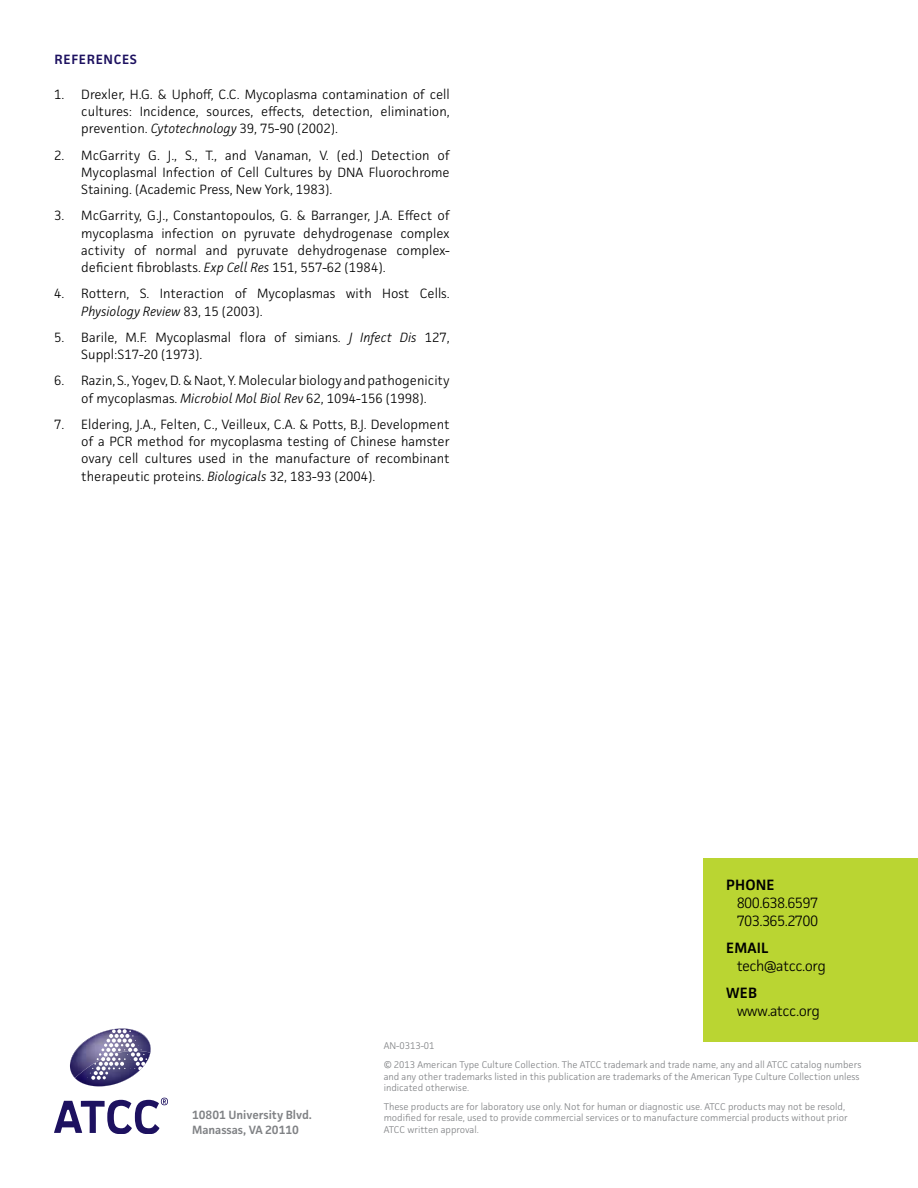
<style>
.page{position:relative;width:918px;height:1188px;background:#fff}
.page>*{position:absolute;margin:0;border:0;box-sizing:border-box;transform-origin:0 0}
.t1{font:300 15px/18px "Facit";letter-spacing:-.04em;color:#000}
.t2{font:600 15px "Facit";color:#000}
.t3{font:300 13.5px/17.2px "Facit";color:#000;text-align:justify}
.t4{font:600 13.5px "Facit";letter-spacing:.05em;color:#1d1160}
.t5{font:600 12px/14.4px "Facit";color:#808285}
.t6{font:300 9.75px/11.7px "Facit";color:#808285}
.s1{font-style:italic}
</style>
<div class="page">
<svg style="left:70px;top:1028px;width:81px;height:58px"></svg>
<svg style="left:54px;top:1098px;width:114px;height:36px"></svg>
<div style="left:703px;top:859px;width:215px;height:183px;background:#bad532"></div>
<p class="t4" style="left:55px;top:51px;width:84px">reFerences</p>
<p class="t3" style="left:81px;top:85px;width:370px;text-indent:-27px">1. Drexler, H.G. &amp; Uphoff, C.C. Mycoplasma contamination of cell cultures: Incidence, sources, effects, detection, elimination, prevention. <span class="s1">Cytotechnology</span> 39, 75-90 (2002).</p>
<p class="t3" style="left:81px;top:146px;width:370px;text-indent:-27px">2. McGarrity G. J., S., T., and Vanaman, V. (ed.) Detection of Mycoplasmal Infection of Cell Cultures by DNA Fluorochrome Staining. (Academic Press, New York, 1983).</p>
<p class="t3" style="left:81px;top:207px;width:370px;text-indent:-27px">3. McGarrity, G.J., Constantopoulos, G. &amp; Barranger, J.A. Effect of mycoplasma infection on pyruvate dehydrogenase complex activity of normal and pyruvate dehydrogenase complex&shy;deficient fibroblasts. <span class="s1">Exp Cell Res</span> 151, 557-62 (1984).</p>
<p class="t3" style="left:81px;top:285px;width:370px;text-indent:-27px">4. Rottern, S. Interaction of Mycoplasmas with Host Cells.<br><span class="s1">Physiology Review</span> 83, 15 (2003).</p>
<p class="t3" style="left:81px;top:328px;width:370px;text-indent:-27px">5. Barile, M.F. Mycoplasmal flora of simians. <span class="s1">J Infect Dis</span> 127,<br>Suppl:S17-20 (1973).</p>
<p class="t3" style="left:54px;top:372px;width:397px;text-align:center">6. Razin, S., Yogev, D. &amp; Naot, Y. Molecular biology and pathogenicity of mycoplasmas. <span class="s1">Microbiol Mol Biol Rev</span> 62, 1094-156 (1998).</p>
<p class="t3" style="left:81px;top:415px;width:370px;text-indent:-27px">7. Eldering, J.A., Felten, C., Veilleux, C.A. &amp; Potts, B.J. Development of a PCR method for mycoplasma testing of Chinese hamster ovary cell cultures used in the manufacture of recombinant therapeutic proteins. <span class="s1">Biologicals</span> 32, 183-93 (2004).</p>
<p class="t5" style="left:192px;top:1108px;width:121px">10801 University Blvd.<br>Manassas, VA 20110</p>
<p class="t2" style="left:726px;top:876px;width:11px">PHONE</p>
<p class="t1" style="left:737px;top:894px;width:83px">800.638.6597<br>703.365.2700</p>
<p class="t2" style="left:726px;top:939px;width:30px">EMAIL</p>
<p class="t1" style="left:737px;top:957px;width:91px">tech@atcc.org</p>
<p class="t2" style="left:726px;top:984px;width:11px">WEB</p>
<p class="t1" style="left:737px;top:1002px;width:85px">www.atcc.org</p>
<p class="t6" style="left:384px;top:1037px;width:479px;line-height:18.5px">AN-0313-01<br>© 2013 American Type Culture Collection. The ATCC trademark and trade name, any and all ATCC catalog numbers</p>
<p class="t6" style="left:384px;top:1070px;width:477px">and any other trademarks listed in this publication are trademarks of the American Type Culture Collection unless indicated otherwise.</p>
<p class="t6" style="left:384px;top:1100px;width:466px">These products are for laboratory use only. Not for human or diagnostic use. ATCC products may not be resold, modified for resale, used to provide commercial services or to manufacture commercial products without prior<br>ATCC written approval.</p>
</div>
